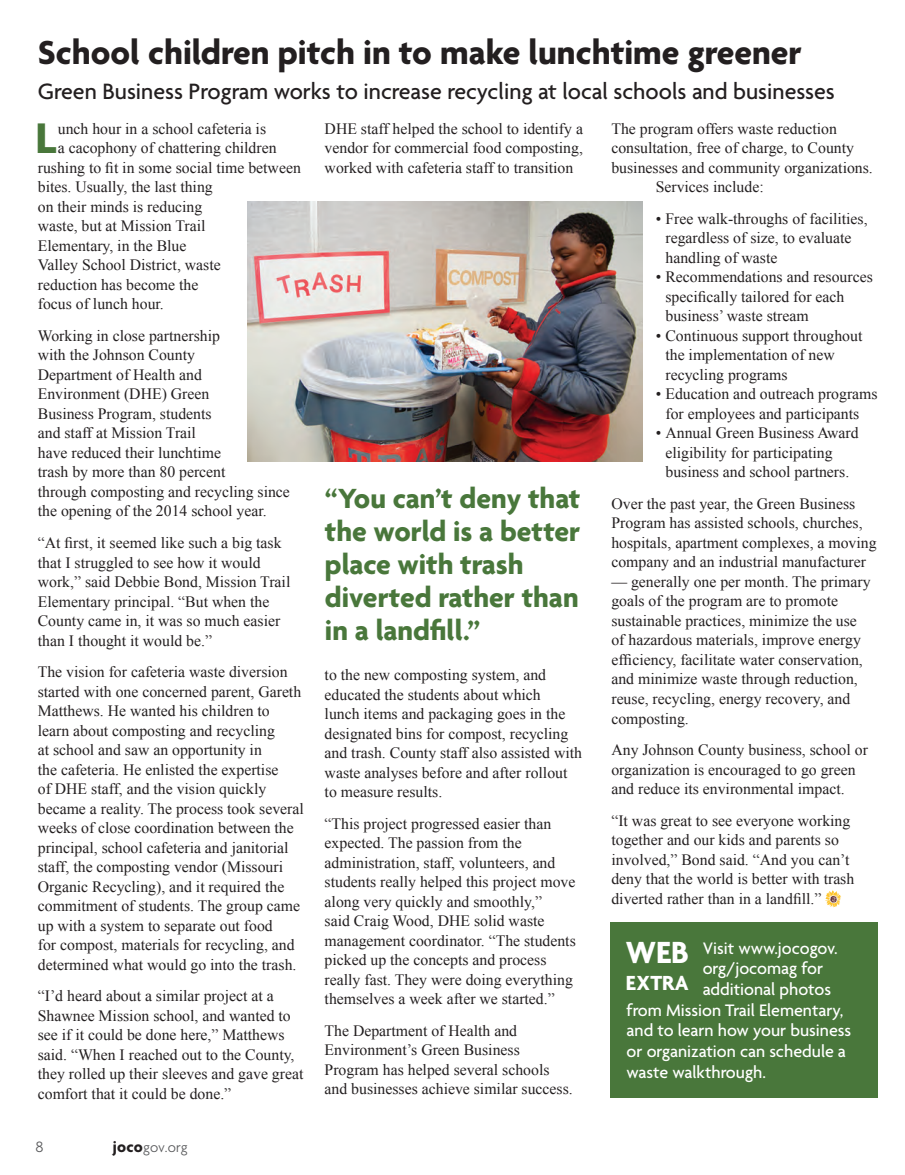
<style>
.page{position:relative;width:905px;height:1175px;background:#fff}
.page>*{position:absolute;margin:0;border:0;box-sizing:border-box;transform-origin:0 0}
.t1{font:700 46.35px "Agenda";color:#49773b}
.t2{font:700 36px "Agenda";color:#231f20}
.t3{font:700 33px "Agenda";color:#fff}
.t4{font:700 30px/33px "Agenda";color:#49773b}
.t5{font:500 24px "Agenda";color:#231f20}
.t6{font:700 22.05px "Agenda";color:#fff}
.t7{font:500 18px "Agenda";color:#fff}
.t8{font:300 16.2px "Agenda";color:#57585a}
.t9{font:15.75px/19.5px "Times New Roman";color:#231f20}
.t10{font:300 14.85px "Agenda";letter-spacing:.005em;color:#57585a}
.s1{font-weight:700;font-size:16.5px;color:#231f20}
</style>
<div class="page">
<img style="left:248px;top:201px;width:394px;height:260px">
<div style="left:610px;top:922px;width:268px;height:175px;background:#49773b"></div>
<svg style="left:825px;top:890px;width:16px;height:17px"></svg>
<h2 class="t2" style="left:38px;top:33px;width:765px">School children pitch in to make lunchtime greener</h2>
<h3 class="t5" style="left:38px;top:78px;width:798px">Green Business Program works to increase recycling at local schools and businesses</h3>
<p class="t9" style="left:324px;top:119px;width:260px;text-align:justify">DHE staff helped the school to identify a vendor for commercial food composting, worked with cafeteria staff to transition</p>
<p class="t9" style="left:611px;top:118px;width:227px">The program offers waste reduction</p>
<p class="t9" style="left:611px;top:138px;width:244px">consultation, free of charge, to County</p>
<p class="t9" style="left:611px;top:157px;width:263px">businesses and community organizations.</p>
<p class="t9" style="left:655px;top:177px;width:110px">Services include:</p>
<p class="t9" style="left:665px;top:208px;width:204px;text-indent:-10px">• Free walk-throughs of facilities, regardless of size, to evaluate handling of waste</p>
<p class="t9" style="left:665px;top:267px;width:209px;text-indent:-10px">• Recommendations and resources specifically tailored for each business’ waste stream</p>
<p class="t9" style="left:665px;top:325px;width:198px;text-indent:-10px">• Continuous support throughout the implementation of new recycling programs</p>
<p class="t9" style="left:655px;top:384px;width:223px;text-align:center">• Education and outreach programs for employees and participants</p>
<p class="t9" style="left:665px;top:423px;width:195px;text-indent:-10px">• Annual Green Business Award eligibility for participating business and school partners.</p>
<p class="t9" style="left:611px;top:493px;width:267px">Over the past year, the Green Business Program has assisted schools, churches, hospitals, apartment complexes, a moving company and an industrial manufacturer</p>
<p class="t9" style="left:611px;top:571px;width:261px">— generally one per month. The primary goals of the program are to promote sustainable practices, minimize the use of hazardous materials, improve energy efficiency, facilitate water conservation, and minimize waste through reduction, reuse, recycling, energy recovery, and composting.</p>
<p class="t9" style="left:611px;top:739px;width:258px">Any Johnson County business, school or organization is encouraged to go green and reduce its environmental impact.</p>
<p class="t9" style="left:611px;top:810px;width:244px">“It was great to see everyone working together and our kids and parents so involved,” Bond said. “And you can’t deny that the world is better with trash diverted rather than in a landfill.”</p>
<h1 class="t1" style="left:35px;top:114px;width:23px">L</h1>
<p class="t9" style="left:58px;top:119px;width:210px">unch hour in a school cafeteria is</p>
<p class="t9" style="left:58px;top:138px;width:220px">a cacophony of chattering children</p>
<p class="t9" style="left:38px;top:158px;width:264px">rushing to fit in some social time between</p>
<p class="t9" style="left:38px;top:177px;width:176px">bites. Usually, the last thing</p>
<p class="t9" style="left:38px;top:197px;width:166px">on their minds is reducing</p>
<p class="t9" style="left:38px;top:216px;width:169px">waste, but at Mission Trail</p>
<p class="t9" style="left:38px;top:235px;width:150px">Elementary, in the Blue</p>
<p class="t9" style="left:38px;top:255px;width:184px">Valley School District, waste</p>
<p class="t9" style="left:38px;top:274px;width:162px">reduction has become the</p>
<p class="t9" style="left:38px;top:294px;width:127px">focus of lunch hour.</p>
<p class="t9" style="left:38px;top:325px;width:253px">Working in close partnership<br>with the Johnson County<br>Department of Health and<br>Environment (DHE) Green<br>Business Program, students<br>and staff at Mission Trail<br>have reduced their lunchtime<br>trash by more than 80 percent<br>through composting and recycling since the opening of the 2014 school year.</p>
<p class="t9" style="left:38px;top:533px;width:254px">“At first, it seemed like such a big task that I struggled to see how it would work,” said Debbie Bond, Mission Trail Elementary principal. “But when the County came in, it was so much easier than I thought it would be.”</p>
<p class="t9" style="left:38px;top:662px;width:267px">The vision for cafeteria waste diversion started with one concerned parent, Gareth Matthews. He wanted his children to learn about composting and recycling<br>at school and saw an opportunity in<br>the cafeteria. He enlisted the expertise<br>of DHE staff, and the vision quickly became a reality. The process took several weeks of close coordination between the principal, school cafeteria and janitorial staff, the composting vendor (Missouri Organic Recycling), and it required the commitment of students. The group came up with a system to separate out food<br>for compost, materials for recycling, and determined what would go into the trash.</p>
<p class="t9" style="left:38px;top:985px;width:267px">“I’d heard about a similar project at a Shawnee Mission school, and wanted to see if it could be done here,” Matthews said. “When I reached out to the County, they rolled up their sleeves and gave great comfort that it could be done.”</p>
<h3 class="t4" style="left:325px;top:483px;width:257px">“You can’t deny that the world is a better place with trash diverted rather than in a landfill.”</h3>
<p class="t9" style="left:324px;top:664px;width:259px">to the new composting system, and educated the students about which<br>lunch items and packaging goes in the designated bins for compost, recycling and trash. County staff also assisted with waste analyses before and after rollout to measure results.</p>
<p class="t9" style="left:324px;top:813px;width:253px">“This project progressed easier than expected. The passion from the administration, staff, volunteers, and students really helped this project move along very quickly and smoothly,”<br>said Craig Wood, DHE solid waste management coordinator. “The students picked up the concepts and process really fast. They were doing everything themselves a week after we started.”</p>
<p class="t9" style="left:324px;top:1020px;width:250px">The Department of Health and Environment’s Green Business Program has helped several schools and businesses achieve similar success.</p>
<p class="t7" style="left:702px;top:938px;width:136px">Visit www.jocogov.</p>
<p class="t7" style="left:702px;top:958px;width:122px">org/jocomag for</p>
<p class="t7" style="left:702px;top:979px;width:130px">additional photos</p>
<p class="t7" style="left:626px;top:1000px;width:218px">from Mission Trail Elementary,</p>
<p class="t7" style="left:626px;top:1021px;width:226px">and to learn how your business</p>
<p class="t7" style="left:626px;top:1041px;width:221px">or organization can schedule a</p>
<p class="t7" style="left:626px;top:1062px;width:141px">waste walkthrough.</p>
<h3 class="t3" style="left:626px;top:935px;width:65px">WEB</h3>
<h3 class="t6" style="left:626px;top:970px;width:64px">EXTRA</h3>
<p class="t8" style="left:36px;top:1137px;width:10px">8</p>
<p class="t10" style="left:113px;top:1139px;width:76px"><span class="s1">joco</span>gov.org</p>
</div>
